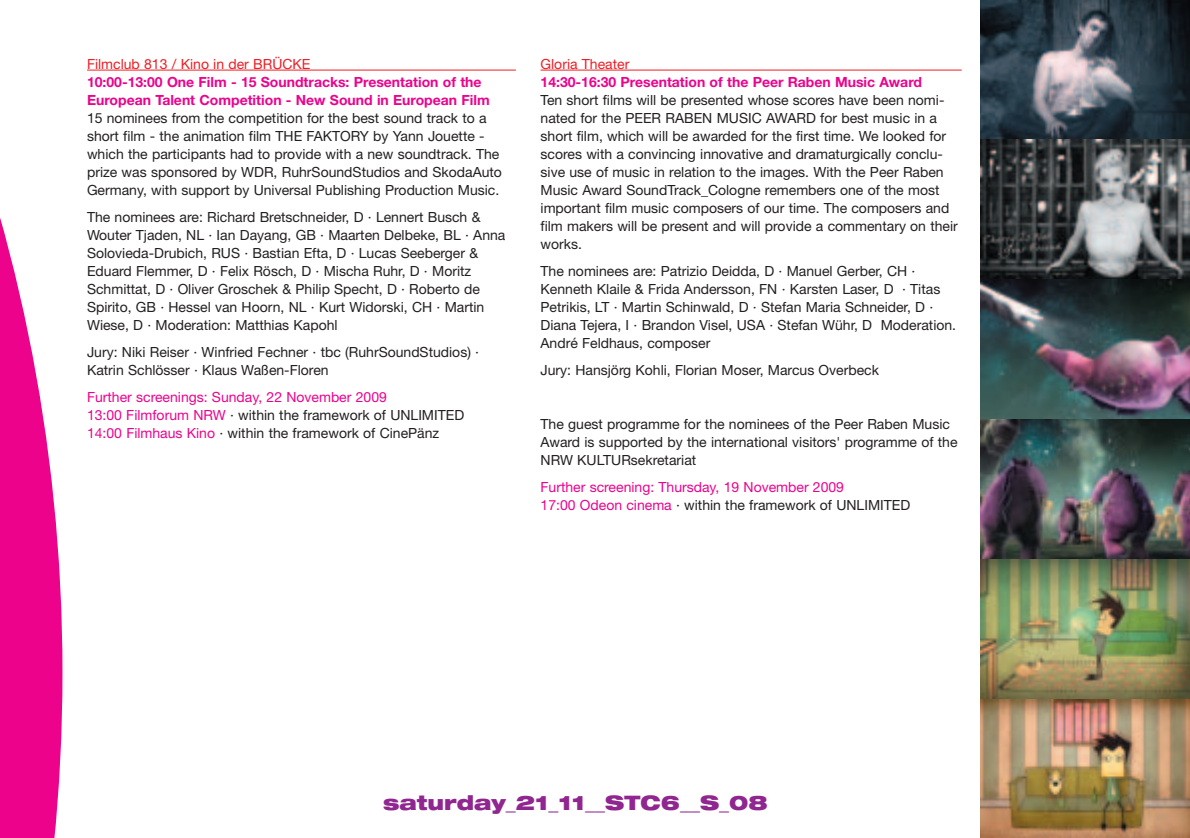
<style>
.page{position:relative;width:1190px;height:838px;background:#fff}
.page>*{position:absolute;margin:0;border:0;box-sizing:border-box;transform-origin:0 0}
.t1{font:900 expanded 20px "Helvetica Neue";color:#90268f}
.t2{font:14px/18px "Helvetica Neue";color:#231f20}
.t3{font:14px/18px "Helvetica Neue";color:#ed028c}
.t4{font:700 14px/18px "Helvetica Neue";color:#ed028c}
.t5{font:14px "Helvetica Neue";color:#ee1d23}
.s1{color:#231f20}
</style>
<div class="page">
<svg style="left:0;top:218px;width:62px;height:620px;fill:#ed028c"></svg>
<hr style="left:541px;top:70px;width:421px;height:1px;background:#ee1d23">
<hr style="left:87px;top:70px;width:429px;height:1px;background:#ee1d23">
<img style="left:981px;top:0;width:209px;height:140px">
<img style="left:981px;top:140px;width:209px;height:140px">
<img style="left:981px;top:280px;width:209px;height:140px">
<img style="left:981px;top:420px;width:209px;height:139px">
<img style="left:981px;top:559px;width:209px;height:140px">
<img style="left:981px;top:699px;width:209px;height:139px">
<p class="t5" style="left:87px;top:59px;width:225px">Filmclub 813 / Kino in der BRÜCKE</p>
<p class="t4" style="left:87px;top:74px;width:404px">10:00-13:00 One Film - 15 Soundtracks: Presentation of the<br>European Talent Competition - New Sound in European Film</p>
<p class="t2" style="left:87px;top:110px;width:416px">15 nominees from the competition for the best sound track to a short film - the animation film THE FAKTORY by Yann Jouette - which the participants had to provide with a new soundtrack. The prize was sponsored by WDR, RuhrSoundStudios and SkodaAuto Germany, with support by Universal Publishing Production Music.</p>
<p class="t2" style="left:87px;top:209px;width:420px">The nominees are: Richard Bretschneider, D · Lennert Busch &amp; Wouter Tjaden, NL · Ian Dayang, GB · Maarten Delbeke, BL · Anna Solovieda-Drubich, RUS · Bastian Efta, D · Lucas Seeberger &amp; Eduard Flemmer, D · Felix Rösch, D · Mischa Ruhr, D · Moritz Schmittat, D · Oliver Groschek &amp; Philip Specht, D · Roberto de Spirito, GB · Hessel van Hoorn, NL · Kurt Widorski, CH · Martin Wiese, D · Moderation: Matthias Kapohl</p>
<p class="t2" style="left:87px;top:344px;width:394px">Jury: Niki Reiser · Winfried Fechner · tbc (RuhrSoundStudios) ·<br>Katrin Schlösser · Klaus Waßen-Floren</p>
<p class="t3" style="left:87px;top:389px;width:379px">Further screenings: Sunday, 22 November 2009<br>13:00 Filmforum NRW <span class="s1">· within the framework of UNLIMITED<br></span>14:00 Filmhaus Kino <span class="s1">· within the framework of CinePänz</span></p>
<p class="t5" style="left:541px;top:59px;width:90px">Gloria Theater</p>
<p class="t4" style="left:541px;top:74px;width:383px">14:30-16:30 Presentation of the Peer Raben Music Award</p>
<p class="t2" style="left:541px;top:92px;width:419px">Ten short films will be presented whose scores have been nomi&shy;nated for the PEER RABEN MUSIC AWARD for best music in a short film, which will be awarded for the first time. We looked for scores with a convincing innovative and dramaturgically conclu&shy;sive use of music in relation to the images. With the Peer Raben Music Award SoundTrack_Cologne remembers one of the most important film music composers of our time. The composers and film makers will be present and will provide a commentary on their works.</p>
<p class="t2" style="left:541px;top:263px;width:417px">The nominees are: Patrizio Deidda, D · Manuel Gerber, CH · Kenneth Klaile &amp; Frida Andersson, FN · Karsten Laser, D · Titas Petrikis, LT · Martin Schinwald, D · Stefan Maria Schneider, D · Diana Tejera, I · Brandon Visel, USA · Stefan Wühr, D Moderation.<br>André Feldhaus, composer</p>
<p class="t2" style="left:541px;top:362px;width:340px">Jury: Hansjörg Kohli, Florian Moser, Marcus Overbeck</p>
<p class="t2" style="left:541px;top:416px;width:419px">The guest programme for the nominees of the Peer Raben Music<br>Award is supported by the international visitors' programme of the<br>NRW KULTURsekretariat</p>
<p class="t3" style="left:541px;top:479px;width:371px">Further screening: Thursday, 19 November 2009<br>17:00 Odeon cinema <span class="s1">· within the framework of UNLIMITED</span></p>
<h1 class="t1" style="left:383px;top:796px;width:386px">saturday_21_11__STC6__S_08</h1>
</div>
